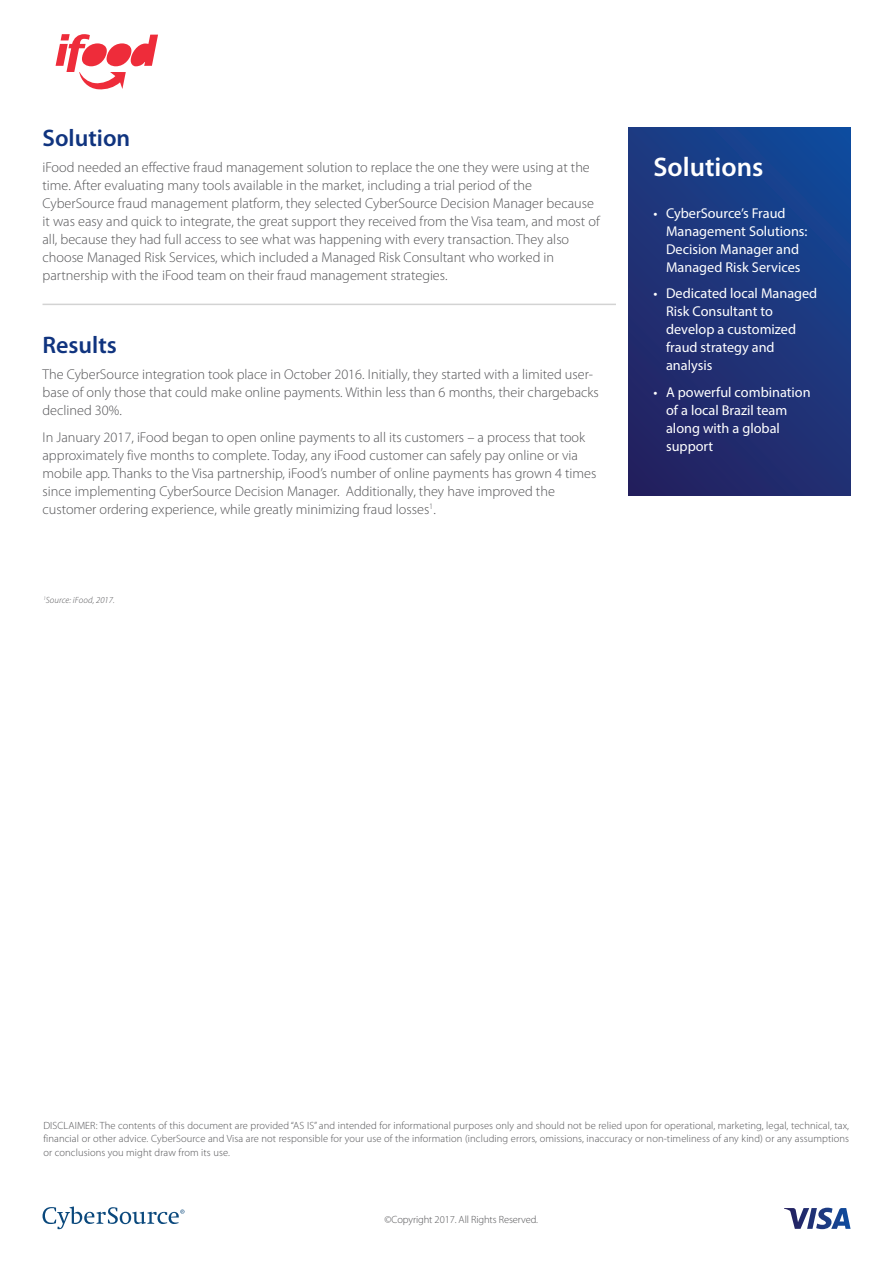
<style>
.page{position:relative;width:893px;height:1263px;background:#fff}
.page>*{position:absolute;margin:0;border:0;box-sizing:border-box;transform-origin:0 0}
.t1{font:600 27px "Myriad Pro";color:#fff}
.t2{font:600 24px "Myriad Pro";color:#10347f}
.t3{font:300 14.25px/18px "Myriad Pro";color:#535355}
.t4{font:14.25px/18px "Myriad Pro";color:#fff}
.t5{font:300 10.5px/13.5px "Myriad Pro";letter-spacing:.01em;color:#535355;text-align:justify}
.t6{font:300 10.5px "Myriad Pro";letter-spacing:-.01em;color:#535355}
.t7{font:italic 300 9px "Myriad Pro";letter-spacing:.01em;color:#535355}
</style>
<div class="page">
<svg style="left:784px;top:1208px;width:66px;height:21px"></svg>
<svg style="left:43px;top:1206px;width:141px;height:23px"></svg>
<div style="left:629px;top:128px;width:221px;height:367px;background:linear-gradient(to bottom,#164390,#242666)"></div>
<hr style="left:43px;top:304px;width:573px;height:1px;background:#d3d3d3">
<svg style="left:56px;top:34px;width:102px;height:56px"></svg>
<h2 class="t2" style="left:43px;top:124px;width:89px">Solution</h2>
<p class="t3" style="left:43px;top:159px;width:559px">iFood needed an effective fraud management solution to replace the one they were using at the time. After evaluating many tools available in the market, including a trial period of the CyberSource fraud management platform, they selected CyberSource Decision Manager because it was easy and quick to integrate, the great support they received from the Visa team, and most of all, because they had full access to see what was happening with every transaction. They also choose Managed Risk Services, which included a Managed Risk Consultant who worked in partnership with the iFood team on their fraud management strategies.</p>
<h2 class="t2" style="left:43px;top:332px;width:76px">Results</h2>
<p class="t3" style="left:43px;top:366px;width:558px">The CyberSource integration took place in October 2016. Initially, they started with a limited user&shy;base of only those that could make online payments. Within less than 6 months, their chargebacks declined 30%.</p>
<p class="t3" style="left:43px;top:428px;width:555px">In January 2017, iFood began to open online payments to all its customers – a process that took approximately five months to complete. Today, any iFood customer can safely pay online or via mobile app. Thanks to the Visa partnership, iFood’s number of online payments has grown 4 times since implementing CyberSource Decision Manager. Additionally, they have improved the customer ordering experience, while greatly minimizing fraud losses<sup>1</sup>.</p>
<p class="t7" style="left:43px;top:595px;width:73px"><sup>1</sup>Source: iFood, 2017.</p>
<h1 class="t1" style="left:653px;top:152px;width:112px">Solutions</h1>
<p class="t4" style="left:666px;top:204px;width:143px;text-indent:-13px">• CyberSource’s Fraud<br>Management Solutions:<br>Decision Manager and<br>Managed Risk Services</p>
<p class="t4" style="left:666px;top:284px;width:153px;text-indent:-13px">• Dedicated local Managed<br>Risk Consultant to develop a customized fraud strategy and analysis</p>
<p class="t4" style="left:666px;top:383px;width:146px;text-indent:-13px">• A powerful combination of a local Brazil team along with a global support</p>
<p class="t5" style="left:43px;top:1119px;width:807px">DISCLAIMER: The contents of this document are provided “AS IS” and intended for informational purposes only and should not be relied upon for operational, marketing, legal, technical, tax, financial or other advice. CyberSource and Visa are not responsible for your use of the information (including errors, omissions, inaccuracy or non-timeliness of any kind) or any assumptions or conclusions you might draw from its use.</p>
<p class="t6" style="left:385px;top:1214px;width:155px">©Copyright 2017. All Rights Reserved.</p>
</div>
